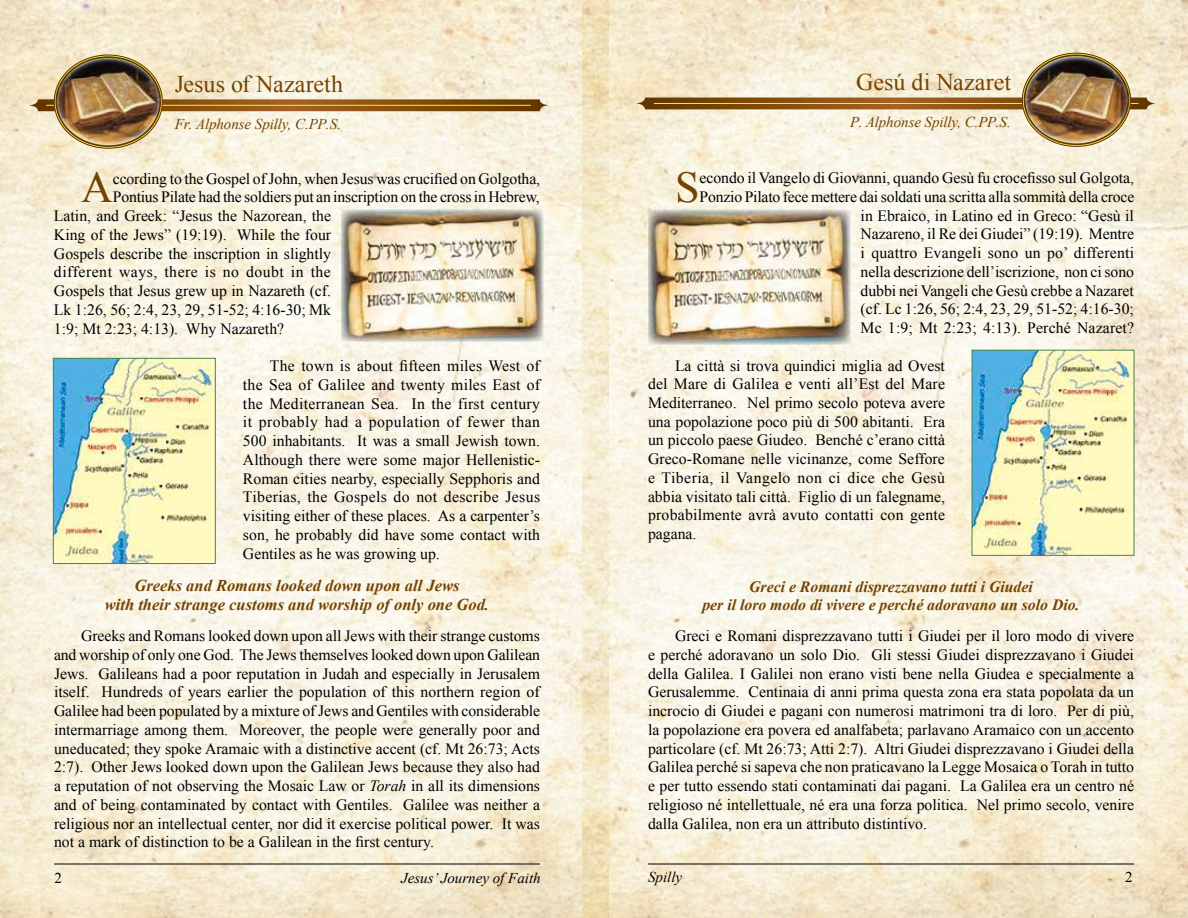
<style>
.page{position:relative;width:1188px;height:918px;background:#fff}
.page>*{position:absolute;margin:0;border:0;box-sizing:border-box;transform-origin:0 0}
.t1{font:44.1px "Times New Roman";color:#744300}
.t2{font:24px "Times New Roman";color:#744300}
.t3{font:italic 700 16.5px/19.8px "Times New Roman";color:#744300;text-align:center}
.t4{font:15.75px/18.8px "Times New Roman";color:#000;text-align:justify}
.t5{font:italic 700 15.75px/18.8px "Times New Roman";color:#744300;text-align:center}
.t6{font:15.75px "Times New Roman";letter-spacing:.035em;color:#000}
.t7{font:italic 15px "Times New Roman";letter-spacing:-.01em;color:#744300}
.t8{font:italic 15px "Times New Roman";color:#000}
.t9{font:15px "Times New Roman";color:#000}
.s1{font-style:italic}
</style>
<div class="page">
<img style="left:0;top:0;width:582px;height:918px">
<svg style="left:28px;top:99px;width:522px;height:12px;background:#905d1d"></svg>
<hr style="left:47px;top:105px;width:484px;height:1px;background:#fff200">
<img style="left:52px;top:57px;width:113px;height:87px">
<hr style="left:54px;top:864px;width:486px;height:1px;background:#000">
<img style="left:341px;top:210px;width:203px;height:132px">
<img style="left:55px;top:360px;width:159px;height:202px">
<div style="left:53px;top:358px;width:163px;height:206px;border:1px solid #47864a"></div>
<img style="left:582px;top:0;width:606px;height:918px">
<svg style="left:635px;top:98px;width:522px;height:11px;background:#8a5516"></svg>
<hr style="left:654px;top:103px;width:484px;height:1px;background:#fff200">
<img style="left:1021px;top:57px;width:113px;height:87px">
<div style="left:640px;top:854px;width:502px;height:20px;background:#fff;opacity:.75"></div>
<hr style="left:648px;top:864px;width:486px;height:1px;background:#000">
<img style="left:648px;top:210px;width:202px;height:135px">
<img style="left:974px;top:352px;width:158px;height:202px">
<div style="left:972px;top:350px;width:162px;height:206px;border:1px solid #47864a"></div>
<h2 class="t2" style="left:175px;top:68px;width:170px">Jesus of Nazareth</h2>
<p class="t7" style="left:175px;top:113px;width:168px">Fr. Alphonse Spilly, C.PP.S.</p>
<h1 class="t1" style="left:81px;top:158px;width:33px">A</h1>
<p class="t4" style="left:113px;top:169px;width:429px">ccording to the Gospel of John, when Jesus was crucified on Golgotha,</p>
<p class="t4" style="left:113px;top:188px;width:429px">Pontius Pilate had the soldiers put an inscription on the cross in Hebrew,</p>
<p class="t4" style="left:54px;top:206px;width:279px">Latin, and Greek: “Jesus the Nazorean, the</p>
<p class="t4" style="left:54px;top:225px;width:279px">King of the Jews” (19:19). While the four</p>
<p class="t4" style="left:54px;top:244px;width:279px">Gospels describe the inscription in slightly</p>
<p class="t6" style="left:54px;top:262px;width:278px">different ways, there is no doubt in the</p>
<p class="t4" style="left:54px;top:281px;width:279px">Gospels that Jesus grew up in Nazareth (cf.</p>
<p class="t4" style="left:54px;top:300px;width:279px">Lk 1:26, 56; 2:4, 23, 29, 51-52; 4:16-30; Mk</p>
<p class="t4" style="left:54px;top:319px;width:232px">1:9; Mt 2:23; 4:13). Why Nazareth?</p>
<p class="t4" style="left:243px;top:356px;width:299px;text-indent:27px">The town is about fifteen miles West of the Sea of Galilee and twenty miles East of the Mediterranean Sea. In the first century it probably had a population of fewer than 500 inhabitants. It was a small Jewish town.<br>Although there were some major Hellenistic-Roman cities nearby, especially Sepphoris and Tiberias, the Gospels do not describe Jesus visiting either of these places. As a carpenter’s son, he probably did have some contact with Gentiles as he was growing up.</p>
<p class="t3" style="left:105px;top:575px;width:386px">Greeks and Romans looked down upon all Jews<br>with their strange customs and worship of only one God.</p>
<p class="t4" style="left:54px;top:626px;width:488px;text-indent:27px">Greeks and Romans looked down upon all Jews with their strange customs and worship of only one God. The Jews themselves looked down upon Galilean Jews. Galileans had a poor reputation in Judah and especially in Jerusalem itself. Hundreds of years earlier the population of this northern region of Galilee had been populated by a mixture of Jews and Gentiles with considerable intermarriage among them. Moreover, the people were generally poor and uneducated; they spoke Aramaic with a distinctive accent (cf. Mt 26:73; Acts 2:7). Other Jews looked down upon the Galilean Jews because they also had a reputation of not observing the Mosaic Law or <span class="s1">Torah</span> in all its dimensions and of being contaminated by contact with Gentiles. Galilee was neither a religious nor an intellectual center, nor did it exercise political power. It was not a mark of distinction to be a Galilean in the first century.</p>
<p class="t9" style="left:55px;top:868px;width:9px">2</p>
<p class="t8" style="left:401px;top:868px;width:141px">Jesus’ Journey of Faith</p>
<h2 class="t2" style="left:856px;top:66px;width:156px">Gesú di Nazaret</h2>
<p class="t7" style="left:850px;top:112px;width:162px">P. Alphonse Spilly, C.PP.S.</p>
<h1 class="t1" style="left:675px;top:157px;width:26px">S</h1>
<p class="t4" style="left:700px;top:168px;width:436px;text-align:right">econdo il Vangelo di Giovanni, quando Gesù fu crocefisso sul Golgota, Ponzio Pilato fece mettere dai soldati una scritta alla sommità della croce in Ebraico, in Latino ed in Greco: “Gesù il<br>Nazareno, il Re dei Giudei” (19:19). Mentre<br>i quattro Evangeli sono un po’ differenti<br>nella descrizione dell’iscrizione, non ci sono<br>dubbi nei Vangeli che Gesù crebbe a Nazaret<br>(cf. Lc 1:26, 56; 2:4, 23, 29, 51-52; 4:16-30;<br>Mc 1:9; Mt 2:23; 4:13). Perché Nazaret?</p>
<p class="t4" style="left:648px;top:356px;width:299px;text-indent:27px">La città si trova quindici miglia ad Ovest del Mare di Galilea e venti all’Est del Mare Mediterraneo. Nel primo secolo poteva avere una popolazione poco più di 500 abitanti. Era un piccolo paese Giudeo. Benché c’erano città Greco-Romane nelle vicinanze, come Seffore e Tiberia, il Vangelo non ci dice che Gesù abbia visitato tali città. Figlio di un falegname, probabilmente avrà avuto contatti con gente pagana.</p>
<p class="t5" style="left:702px;top:577px;width:379px">Greci e Romani disprezzavano tutti i Giudei<br>per il loro modo di vivere e perché adoravano un solo Dio.</p>
<p class="t4" style="left:648px;top:626px;width:488px;text-indent:27px">Greci e Romani disprezzavano tutti i Giudei per il loro modo di vivere e perché adoravano un solo Dio. Gli stessi Giudei disprezzavano i Giudei della Galilea. I Galilei non erano visti bene nella Giudea e specialmente a Gerusalemme. Centinaia di anni prima questa zona era stata popolata da un incrocio di Giudei e pagani con numerosi matrimoni tra di loro. Per di più, la popolazione era povera ed analfabeta; parlavano Aramaico con un accento particolare (cf. Mt 26:73; Atti 2:7). Altri Giudei disprezzavano i Giudei della Galilea perché si sapeva che non praticavano la Legge Mosaica o Torah in tutto e per tutto essendo stati contaminati dai pagani. La Galilea era un centro né religioso né intellettuale, né era una forza politica. Nel primo secolo, venire dalla Galilea, non era un attributo distintivo.</p>
<p class="t8" style="left:648px;top:867px;width:36px">Spilly</p>
<p class="t9" style="left:1125px;top:867px;width:9px">2</p>
</div>
